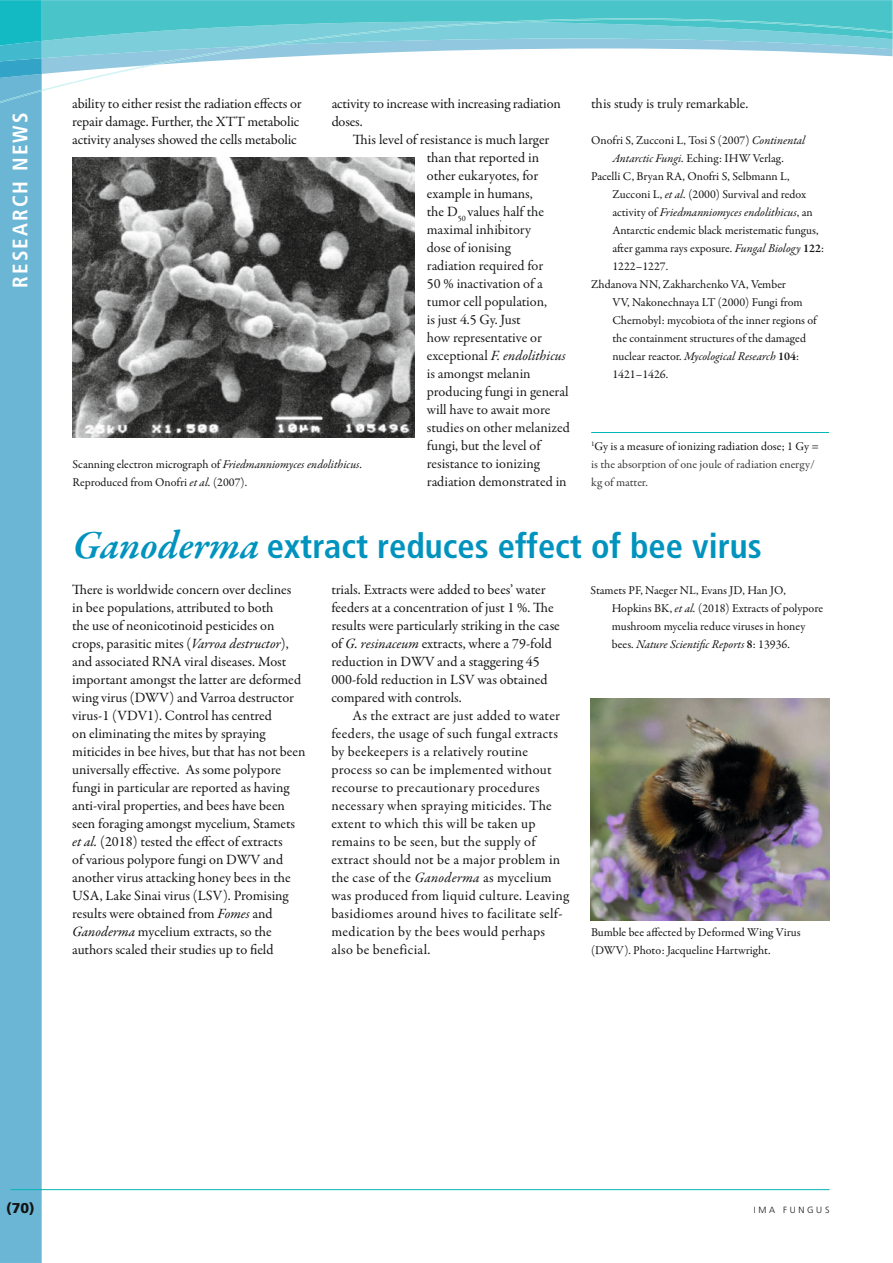
<style>
.page{position:relative;width:893px;height:1263px;background:#fff}
.page>*{position:absolute;margin:0;border:0;box-sizing:border-box;transform-origin:0 0}
.t1{font:700 condensed 34.5px "Frutiger LT Std";color:#0093be}
.t2{font:700 condensed 21px "Frutiger LT Std";letter-spacing:.1em;color:#fff}
.t3{font:14.25px/18px "Garamond Premr Pro";color:#131413}
.t4{font:14.25px/18px "Garamond Premr Pro";letter-spacing:.02em;color:#131413}
.t5{font:14.25px/18px "Garamond Premr Pro";color:#181919}
.t6{font:900 14.25px "Frutiger LT Std";color:#131413}
.t7{font:12px/18px "Garamond Premr Pro";color:#131413}
.t8{font:12px/18px "Garamond Premr Pro";color:#3a3a3a}
.t9{font:italic 12px "Garamond Premr Pro";color:#131413}
.t10{font:300 9px "Frutiger LT Std";letter-spacing:.3em;color:#131413}
.s1{color:#131413}
.s2{font-style:italic}
.s3{font-style:normal}
.s4{font-weight:600}
.s5{font-weight:600;font-style:normal}
.s6{font-family:"Garamond Premr Pro";font-weight:600;font-style:italic;font-stretch:normal;font-size:40.5px}
</style>
<div class="page">
<div style="left:0;top:103px;width:42px;height:1160px;background:#6cb6d5"></div>
<svg style="left:0;top:0;width:893px;height:103px"></svg>
<hr style="left:11px;top:1189px;width:818px;height:1px;background:#00b7b5">
<img style="left:591px;top:699px;width:238px;height:222px">
<img style="left:72px;top:157px;width:342px;height:281px">
<hr style="left:591px;top:432px;width:238px;height:1px;background:#00b7b5">
<h2 class="t2" style="left:11px;top:288px;width:176px;rotate:-90deg">RESEARCH NEWS</h2>
<p class="t3" style="left:72px;top:96px;width:231px">ability to either resist the radiation effects or repair damage. Further, the XTT metabolic activity analyses showed the cells metabolic</p>
<p class="t3" style="left:331px;top:96px;width:231px">activity to increase with increasing radiation doses.</p>
<p class="t5" style="left:427px;top:132px;width:145px;text-indent:-74px"><span class="s1">This level of resistance is much larger than that reported in other eukaryotes, for example in humans,<br>the D</span><sub>50</sub> <span class="s1">values</span><sub>,</sub> half the maximal inhibitory<br>dose of ionising<br>radiation required for<br>50 % inactivation of a tumor cell population,<br>is just 4.5 Gy. Just<br>how representative or exceptional <span class="s2">F. endolithicus </span>is amongst melanin producing fungi in general will have to await more studies on other melanized fungi, but the level of resistance to ionizing radiation demonstrated in</p>
<p class="t7" style="left:72px;top:456px;width:291px">Scanning electron micrograph of <span class="s2">Friedmanniomyces endolithicus</span>.<br>Reproduced from Onofri <span class="s2">et al.</span> (2007).</p>
<p class="t5" style="left:591px;top:96px;width:159px">this study is truly remarkable.</p>
<p class="t7" style="left:591px;top:132px;width:215px">Onofri S, Zucconi L, Tosi S (2007) <span class="s2">Continental</span></p>
<p class="t7" style="left:612px;top:150px;width:173px"><span class="s2">Antarctic Fungi.</span> Eching: IHW Verlag.</p>
<p class="t7" style="left:591px;top:168px;width:200px">Pacelli C, Bryan RA, Onofri S, Selbmann L,</p>
<p class="t7" style="left:612px;top:186px;width:195px">Zucconi L, <span class="s2">et al.</span> (2000) Survival and redox</p>
<p class="t9" style="left:612px;top:208px;width:202px"><span class="s3">activity of</span> Friedmanniomyces endolithicus<span class="s3">, an</span></p>
<p class="t7" style="left:612px;top:222px;width:207px">Antarctic endemic black meristematic fungus,</p>
<p class="t7" style="left:612px;top:240px;width:213px">after gamma rays exposure. <span class="s2">Fungal Biology</span> <span class="s4">122</span>:</p>
<p class="t7" style="left:612px;top:258px;width:57px">1222–1227.</p>
<p class="t7" style="left:591px;top:276px;width:196px">Zhdanova NN, Zakharchenko VA, Vember</p>
<p class="t7" style="left:612px;top:294px;width:192px">VV, Nakonechnaya LT (2000) Fungi from</p>
<p class="t7" style="left:612px;top:312px;width:206px">Chernobyl: mycobiota of the inner regions of</p>
<p class="t7" style="left:612px;top:330px;width:195px">the containment structures of the damaged</p>
<p class="t9" style="left:612px;top:352px;width:188px"><span class="s3">nuclear reactor.</span> Mycological Research <span class="s5">104</span><span class="s3">:</span></p>
<p class="t7" style="left:612px;top:366px;width:57px">1421–1426.</p>
<p class="t8" style="left:591px;top:438px;width:229px"><sup>1</sup><span class="s1">Gy is a measure of ionizing radiation dose; 1 Gy = </span>is the absorption of one joule of radiation energy/ kg of matter.</p>
<h1 class="t1" style="left:72px;top:531px;width:691px"><span class="s6">Ganoderma</span> extract reduces effect of bee virus</h1>
<p class="t3" style="left:72px;top:582px;width:235px">There is worldwide concern over declines in bee populations, attributed to both<br>the use of neonicotinoid pesticides on crops, parasitic mites (<span class="s2">Varroa destructor</span>), and associated RNA viral diseases. Most important amongst the latter are deformed wing virus (DWV) and Varroa destructor virus-1 (VDV1). Control has centred<br>on eliminating the mites by spraying miticides in bee hives, but that has not been universally effective. As some polypore fungi in particular are reported as having anti-viral properties, and bees have been seen foraging amongst mycelium, Stamets <span class="s2">et al.</span> (2018) tested the effect of extracts<br>of various polypore fungi on DWV and another virus attacking honey bees in the USA, Lake Sinai virus (LSV). Promising results were obtained from <span class="s2">Fomes</span> and <span class="s2">Ganoderma</span> mycelium extracts, so the authors scaled their studies up to field</p>
<p class="t3" style="left:331px;top:582px;width:230px">trials. Extracts were added to bees’ water feeders at a concentration of just 1 %. The results were particularly striking in the case of <span class="s2">G. resinaceum</span> extracts, where a 79-fold reduction in DWV and a staggering 45<br>000-fold reduction in LSV was obtained compared with controls.</p>
<p class="t7" style="left:611px;top:582px;width:213px;text-indent:-21px">Stamets PF, Naeger NL, Evans JD, Han JO, Hopkins BK, <span class="s2">et al.</span> (2018) Extracts of polypore mushroom mycelia reduce viruses in honey bees. <span class="s2">Nature Scientific Reports</span> <span class="s4">8</span>: 13936.</p>
<p class="t4" style="left:331px;top:708px;width:239px;text-indent:21px">As the extract are just added to water feeders, the usage of such fungal extracts by beekeepers is a relatively routine process so can be implemented without recourse to precautionary procedures necessary when spraying miticides. The extent to which this will be taken up remains to be seen, but the supply of extract should not be a major problem in the case of the <span class="s2">Ganoderma</span> as mycelium was produced from liquid culture. Leaving basidiomes around hives to facilitate self&shy;medication by the bees would perhaps also be beneficial.</p>
<p class="t7" style="left:591px;top:924px;width:211px">Bumble bee affected by Deformed Wing Virus (DWV). Photo: Jacqueline Hartwright.</p>
<p class="t6" style="left:6px;top:1200px;width:30px">(70)</p>
<p class="t10" style="left:753px;top:1205px;width:77px">IMA FUNGUS</p>
</div>
